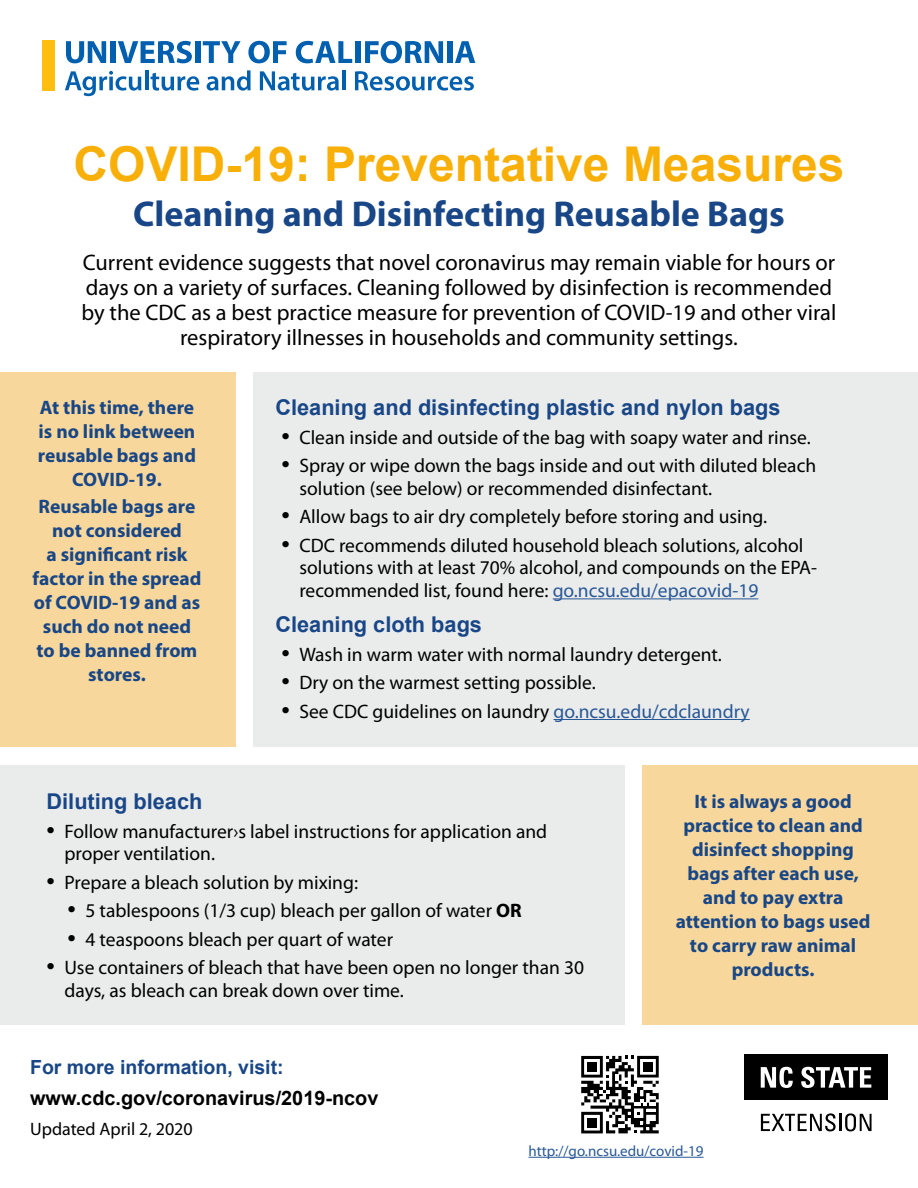
<style>
.page{position:relative;width:918px;height:1188px;background:#fff}
.page>*{position:absolute;margin:0;border:0;box-sizing:border-box;transform-origin:0 0}
.t1{font:700 48px "Arial";color:#f8b008}
.t2{font:700 36px "Myriad Pro";color:#184686}
.t3{font:22.5px/24.8px "Myriad Pro";color:#000;text-align:center}
.t4{font:700 21.75px "Arial";color:#184686}
.t5{font:700 19.8px "Arial";color:#000}
.t6{font:19.5px/22.5px "Myriad Pro";color:#000}
.t7{font:700 19.5px/24px "Myriad Pro";color:#184686;text-align:center}
.t8{font:700 19.5px "Arial";color:#184686}
.t9{font:18px "Myriad Pro";color:#000}
.t10{font:15px "Myriad Pro";color:#285897}
.s1{font-size:30px}
.s2{color:#285897}
.s3{font-weight:700}
</style>
<div class="page">
<svg style="left:66px;top:41px;width:40px;height:22px"></svg>
<div style="left:110px;top:41px;width:5px;height:22px;background:#005fae"></div>
<svg style="left:118px;top:41px;width:74px;height:22px"></svg>
<div style="left:195px;top:41px;width:5px;height:22px;background:#005fae"></div>
<svg style="left:203px;top:41px;width:38px;height:22px"></svg>
<svg style="left:248px;top:41px;width:39px;height:22px"></svg>
<svg style="left:296px;top:41px;width:56px;height:22px"></svg>
<div style="left:356px;top:41px;width:5px;height:22px;background:#005fae"></div>
<svg style="left:365px;top:41px;width:78px;height:22px"></svg>
<div style="left:447px;top:41px;width:5px;height:22px;background:#005fae"></div>
<svg style="left:455px;top:41px;width:20px;height:22px"></svg>
<svg style="left:65px;top:71px;width:76px;height:25px"></svg>
<hr style="left:145px;top:70px;width:3px;height:20px;background:#005fae">
<svg style="left:151px;top:73px;width:48px;height:18px"></svg>
<svg style="left:207px;top:70px;width:44px;height:21px"></svg>
<svg style="left:260px;top:71px;width:79px;height:20px"></svg>
<hr style="left:342px;top:70px;width:4px;height:20px;background:#005fae">
<svg style="left:355px;top:71px;width:119px;height:20px"></svg>
<div style="left:43px;top:41px;width:12px;height:50px;background:#febe10"></div>
<div style="left:254px;top:373px;width:664px;height:374px;background:#eaebeb"></div>
<div style="left:0;top:766px;width:625px;height:259px;background:#eaebeb"></div>
<div style="left:0;top:373px;width:236px;height:374px;background:#f7d79b"></div>
<div style="left:643px;top:766px;width:275px;height:259px;background:#f7d79b"></div>
<hr style="left:553px;top:598px;width:205px;height:1px;background:#285897">
<hr style="left:554px;top:719px;width:196px;height:1px;background:#285897">
<svg style="left:581px;top:1055px;width:78px;height:79px"></svg>
<div style="left:587px;top:1062px;width:10px;height:9px;background:#000"></div>
<div style="left:643px;top:1062px;width:10px;height:9px;background:#000"></div>
<div style="left:587px;top:1118px;width:10px;height:9px;background:#000"></div>
<hr style="left:529px;top:1157px;width:175px;height:1px;background:#285897">
<div style="left:745px;top:1055px;width:143px;height:45px;background:#000"></div>
<svg style="left:761px;top:1067px;width:32px;height:21px"></svg>
<svg style="left:801px;top:1067px;width:70px;height:21px"></svg>
<svg style="left:761px;top:1113px;width:111px;height:18px"></svg>
<h1 class="t1" style="left:74px;top:133px;width:772px">COVID-19: Preventative Measures</h1>
<h2 class="t2" style="left:133px;top:190px;width:653px">Cleaning and Disinfecting Reusable Bags</h2>
<p class="t3" style="left:82px;top:250px;width:756px">Current evidence suggests that novel coronavirus may remain viable for hours or days on a variety of surfaces. Cleaning followed by disinfection is recommended by the CDC as a best practice measure for prevention of COVID-19 and other viral respiratory illnesses in households and community settings.</p>
<p class="t7" style="left:38px;top:395px;width:160px">At this time, there is no link between reusable bags and<br>COVID-19.</p>
<p class="t7" style="left:33px;top:494px;width:170px">Reusable bags are not considered<br>a significant risk factor in the spread of COVID-19 and as such do not need to be banned from stores.</p>
<p class="t4" style="left:275px;top:393px;width:507px">Cleaning and disinfecting plastic and nylon bags</p>
<p class="t6" style="left:281px;top:426px;width:531px"><span class="s1">•</span> Clean inside and outside of the bag with soapy water and rinse.</p>
<p class="t6" style="left:299px;top:454px;width:518px;text-indent:-18px"><span class="s1">•</span> Spray or wipe down the bags inside and out with diluted bleach solution (see below) or recommended disinfectant.</p>
<p class="t6" style="left:281px;top:505px;width:487px"><span class="s1">•</span> Allow bags to air dry completely before storing and using.</p>
<p class="t6" style="left:299px;top:534px;width:519px;text-indent:-18px"><span class="s1">•</span> CDC recommends diluted household bleach solutions, alcohol solutions with at least 70% alcohol, and compounds on the EPA&shy;recommended list, found here: <span class="s2">go.ncsu.edu/epacovid-19</span></p>
<p class="t4" style="left:275px;top:610px;width:208px">Cleaning cloth bags</p>
<p class="t6" style="left:281px;top:642px;width:442px"><span class="s1">•</span> Wash in warm water with normal laundry detergent.</p>
<p class="t6" style="left:281px;top:671px;width:316px"><span class="s1">•</span> Dry on the warmest setting possible.</p>
<p class="t6" style="left:281px;top:699px;width:470px"><span class="s1">•</span> See CDC guidelines on laundry <span class="s2">go.ncsu.edu/cdclaundry</span></p>
<p class="t4" style="left:47px;top:787px;width:157px">Diluting bleach</p>
<p class="t6" style="left:64px;top:820px;width:484px;text-indent:-18px"><span class="s1">•</span> Follow manufacturer›s label instructions for application and proper ventilation.</p>
<p class="t6" style="left:46px;top:871px;width:313px"><span class="s1">•</span> Prepare a bleach solution by mixing:</p>
<p class="t6" style="left:68px;top:899px;width:456px"><span class="s1">•</span> 5 tablespoons (1/3 cup) bleach per gallon of water <span class="s3">OR</span></p>
<p class="t6" style="left:68px;top:928px;width:327px"><span class="s1">•</span> 4 teaspoons bleach per quart of water</p>
<p class="t6" style="left:64px;top:956px;width:521px;text-indent:-18px"><span class="s1">•</span> Use containers of bleach that have been open no longer than 30 days, as bleach can break down over time.</p>
<p class="t8" style="left:30px;top:1055px;width:255px">For more information, visit:</p>
<p class="t5" style="left:30px;top:1085px;width:350px">www.cdc.gov/coronavirus/2019-ncov</p>
<p class="t9" style="left:30px;top:1117px;width:164px">Updated April 2, 2020</p>
<p class="t7" style="left:676px;top:789px;width:196px">It is always a good practice to clean and disinfect shopping bags after each use, and to pay extra attention to bags used to carry raw animal products.</p>
<p class="t10" style="left:529px;top:1141px;width:177px">http://go.ncsu.edu/covid-19</p>
</div>
